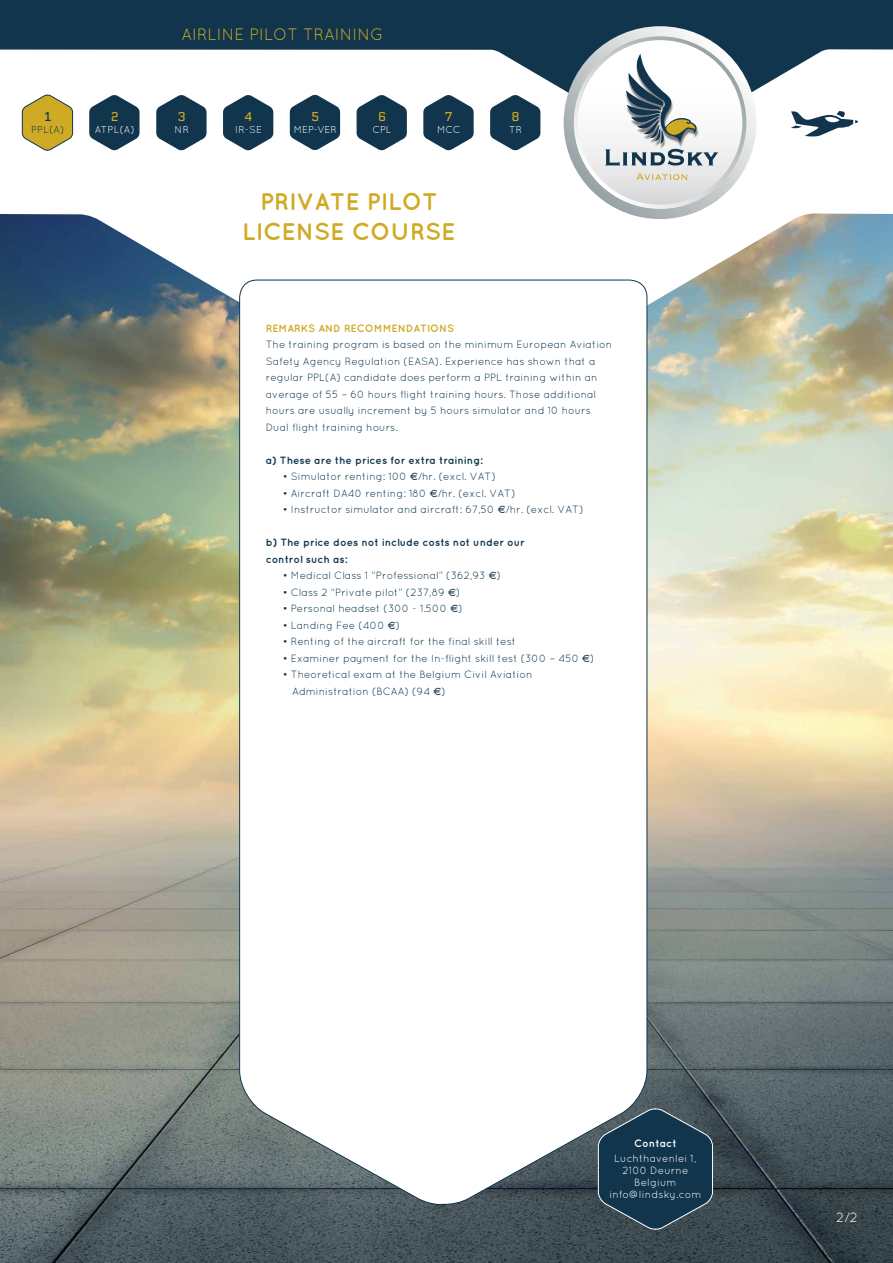
<style>
.page{position:relative;width:893px;height:1263px;background:#fff}
.page>*{position:absolute;margin:0;border:0;box-sizing:border-box;transform-origin:0 0}
.t1{font:700 24px/30px "Quicksand";color:#cfaa23;text-align:center}
.t2{font:16.5px "Quicksand";color:#cfaa23}
.t3{font:13.5px "Quicksand";color:#fff}
.t4{font:12.75px "Quantico";color:#cfaa24}
.t5{font:12.75px "Quantico";color:#10354d}
.t6{font:10.5px/16.5px "Quicksand";color:#10354d}
.t7{font:700 10.5px/16.5px "Quicksand";color:#10354d}
.t8{font:10.5px/12px "Quicksand";letter-spacing:.005em;color:#fff;text-align:center}
.t9{font:700 10.5px "Quicksand";color:#cfaa24}
.t10{font:700 10.5px "Quicksand";letter-spacing:.01em;color:#fff}
.t11{font:9.9px "Quicksand";letter-spacing:-.005em;color:#fff}
.t12{font:9.9px "Quicksand";color:#10354d}
.s1{font-family:"Euro Classic"}
</style>
<div class="page">
<img style="left:0;top:415px;width:893px;height:848px">
<img style="left:0;top:150px;width:893px;height:265px">
<svg style="left:22px;top:142px;width:51px;height:9px"></svg>
<svg style="left:98px;top:142px;width:33px;height:8px"></svg>
<svg style="left:165px;top:142px;width:33px;height:8px"></svg>
<svg style="left:232px;top:142px;width:32px;height:8px"></svg>
<svg style="left:299px;top:142px;width:32px;height:8px"></svg>
<svg style="left:366px;top:142px;width:32px;height:8px"></svg>
<svg style="left:432px;top:142px;width:33px;height:8px"></svg>
<svg style="left:499px;top:142px;width:32px;height:8px"></svg>
<svg style="left:598px;top:1108px;width:115px;height:122px;background:#234053"></svg>
<svg style="left:239px;top:279px;width:409px;height:927px"></svg>
<svg style="left:0;top:0;width:893px;height:142px;fill:#10354d"></svg>
<svg style="left:564px;top:26px;width:192px;height:193px"></svg>
<svg style="left:791px;top:111px;width:67px;height:26px"></svg>
<p class="t5" style="left:44px;top:108px;width:9px">1</p>
<p class="t12" style="left:31px;top:124px;width:35px">PPL(A)</p>
<p class="t4" style="left:111px;top:108px;width:10px">2</p>
<p class="t11" style="left:95px;top:124px;width:41px">ATPL(A)</p>
<h2 class="t2" style="left:182px;top:24px;width:203px">AIRLINE PILOT TRAINING</h2>
<p class="t4" style="left:178px;top:108px;width:10px">3</p>
<p class="t11" style="left:175px;top:124px;width:16px">NR</p>
<p class="t4" style="left:245px;top:108px;width:10px">4</p>
<p class="t11" style="left:235px;top:124px;width:28px">IR-SE</p>
<p class="t4" style="left:311px;top:108px;width:10px">5</p>
<p class="t11" style="left:294px;top:124px;width:44px">MEP-VER</p>
<p class="t4" style="left:378px;top:108px;width:10px">6</p>
<p class="t11" style="left:373px;top:124px;width:20px">CPL</p>
<p class="t4" style="left:445px;top:108px;width:9px">7</p>
<p class="t11" style="left:437px;top:124px;width:25px">MCC</p>
<p class="t4" style="left:511px;top:108px;width:10px">8</p>
<p class="t11" style="left:509px;top:124px;width:14px">TR</p>
<h1 class="t1" style="left:242px;top:186px;width:215px">PRIVATE PILOT<br>LICENSE COURSE</h1>
<p class="t9" style="left:266px;top:322px;width:190px">REMARKS AND RECOMMENDATIONS</p>
<p class="t6" style="left:266px;top:336px;width:348px">The training program is based on the minimum European Aviation Safety Agency Regulation (EASA). Experience has shown that a regular PPL(A) candidate does perform a PPL training within an average of 55 – 60 hours flight training hours. Those additional hours are usually increment by 5 hours simulator and 10 hours Dual flight training hours.</p>
<p class="t7" style="left:266px;top:451px;width:219px">a) These are the prices for extra training:</p>
<p class="t6" style="left:283px;top:468px;width:215px">• Simulator renting: 100 <span class="s1">D</span>/hr. (excl. VAT)</p>
<p class="t6" style="left:283px;top:484px;width:234px">• Aircraft DA40 renting: 180 <span class="s1">D</span>/hr. (excl. VAT)</p>
<p class="t6" style="left:283px;top:501px;width:302px">• Instructor simulator and aircraft: 67,50 <span class="s1">D</span>/hr. (excl. VAT)</p>
<p class="t7" style="left:266px;top:534px;width:261px">b) The price does not include costs not under our control such as:</p>
<p class="t6" style="left:283px;top:567px;width:220px">• Medical Class 1 “Professional” (362,93 <span class="s1">D</span>)</p>
<p class="t6" style="left:283px;top:583px;width:179px">• Class 2 “Private pilot” (237,89 <span class="s1">D</span>)</p>
<p class="t6" style="left:283px;top:600px;width:181px">• Personal headset (300 - 1.500 <span class="s1">D</span>)</p>
<p class="t6" style="left:283px;top:616px;width:119px">• Landing Fee (400 <span class="s1">D</span>)</p>
<p class="t6" style="left:283px;top:633px;width:235px">• Renting of the aircraft for the final skill test</p>
<p class="t6" style="left:283px;top:649px;width:313px">• Examiner payment for the In-flight skill test (300 – 450 <span class="s1">D</span>)</p>
<p class="t6" style="left:292px;top:666px;width:242px;text-indent:-9px">• Theoretical exam at the Belgium Civil Aviation<br>Administration (BCAA) (94 <span class="s1">D</span>)</p>
<p class="t10" style="left:634px;top:1137px;width:44px">Contact</p>
<p class="t8" style="left:609px;top:1152px;width:93px">Luchthavenlei 1,<br>2100 Deurne<br>Belgium info@lindsky.com</p>
<p class="t3" style="left:836px;top:1209px;width:23px">2/2</p>
</div>
